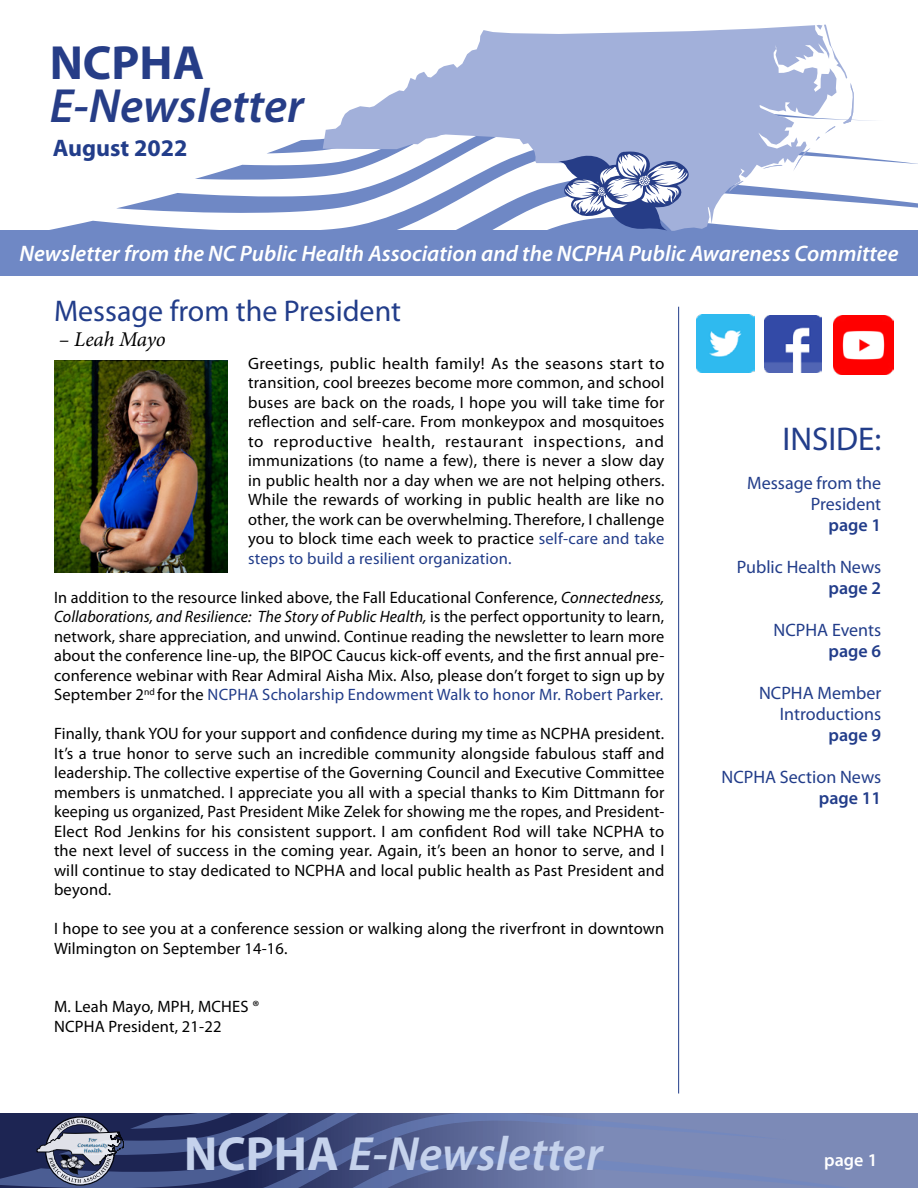
<style>
.page{position:relative;width:918px;height:1188px;background:#fff}
.page>*{position:absolute;margin:0;border:0;box-sizing:border-box;transform-origin:0 0}
.t1{font:italic 600 48.15px "Myriad Pro";color:#c5d2ec}
.t2{font:italic 600 48.15px "Myriad Pro";color:#263d87}
.t3{font:700 48.15px "Myriad Pro";color:#263d87}
.t4{font:33px "Myriad Pro";color:#223d8a}
.t5{font:30px "Myriad Pro";color:#223d8a}
.t6{font:700 24px "Myriad Pro";color:#223d8a}
.t7{font:italic 600 22.5px "Myriad Pro";color:#fff}
.t8{font:italic 21px "Minion Pro";letter-spacing:-.01em;color:#000}
.t9{font:18px/21px "Myriad Pro";color:#223d8a;text-align:right}
.t10{font:600 18px "Myriad Pro";color:#223d8a}
.t11{font:600 18px "Myriad Pro";color:#fff}
.t12{font:16.5px/19.5px "Myriad Pro";letter-spacing:.01em;color:#000;text-align:justify}
.s1{color:#223d8a}
.s2{font-style:italic}
.s3{font-weight:700;font-style:normal}
</style>
<div class="page">
<svg style="left:0;top:1113px;width:914px;height:75px;background:#5c6997"></svg>
<svg style="left:14px;top:160px;width:904px;height:71px"></svg>
<svg style="left:116px;top:119px;width:768px;height:94px"></svg>
<svg style="left:195px;top:119px;width:128px;height:61px"></svg>
<svg style="left:267px;top:119px;width:56px;height:34px"></svg>
<div style="left:0;top:231px;width:918px;height:45px;background:#6f88c5"></div>
<svg style="left:323px;top:25px;width:514px;height:206px;fill:#a2b0da"></svg>
<svg style="left:729px;top:181px;width:15px;height:11px"></svg>
<svg style="left:763px;top:165px;width:20px;height:4px"></svg>
<svg style="left:793px;top:148px;width:17px;height:23px"></svg>
<svg style="left:816px;top:25px;width:38px;height:116px"></svg>
<svg style="left:556px;top:149px;width:142px;height:82px"></svg>
<img style="left:697px;top:314px;width:57px;height:58px">
<img style="left:765px;top:316px;width:57px;height:56px">
<img style="left:54px;top:361px;width:174px;height:211px">
<hr style="left:678px;top:307px;width:1px;height:787px;background:#223d8a">
<img style="left:834px;top:316px;width:59px;height:59px">
<h1 class="t3" style="left:50px;top:31px;width:156px">NCPHA</h1>
<h1 class="t2" style="left:50px;top:76px;width:256px">E-Newsletter</h1>
<h3 class="t6" style="left:53px;top:132px;width:136px">August 2022</h3>
<h3 class="t7" style="left:19px;top:239px;width:881px">Newsletter from the NC Public Health Association and the NCPHA Public Awareness Committee</h3>
<h3 class="t5" style="left:54px;top:292px;width:349px">Message from the President</h3>
<p class="t8" style="left:59px;top:325px;width:109px">– Leah Mayo</p>
<p class="t12" style="left:248px;top:353px;width:418px">Greetings, public health family! As the seasons start to transition, cool breezes become more common, and school buses are back on the roads, I hope you will take time for reflection and self-care. From monkeypox and mosquitoes to reproductive health, restaurant inspections, and immunizations (to name a few), there is never a slow day in public health nor a day when we are not helping others.<br>While the rewards of working in public health are like no other, the work can be overwhelming. Therefore, I challenge you to block time each week to practice <span class="s1">self-care and take steps to build a resilient organization.</span></p>
<p class="t12" style="left:54px;top:587px;width:612px">In addition to the resource linked above, the Fall Educational Conference, <span class="s2">Connectedness, Collaborations, and Resilience: The Story of Public Health,</span> is the perfect opportunity to learn, network, share appreciation, and unwind. Continue reading the newsletter to learn more about the conference line-up, the BIPOC Caucus kick-off events, and the first annual pre&shy;conference webinar with Rear Admiral Aisha Mix. Also, please don’t forget to sign up by September 2<sup>nd</sup> for the <span class="s1">NCPHA Scholarship Endowment Walk to honor Mr. Robert Parker.</span></p>
<p class="t12" style="left:54px;top:724px;width:612px">Finally, thank YOU for your support and confidence during my time as NCPHA president.<br>It’s a true honor to serve such an incredible community alongside fabulous staff and leadership. The collective expertise of the Governing Council and Executive Committee members is unmatched. I appreciate you all with a special thanks to Kim Dittmann for keeping us organized, Past President Mike Zelek for showing me the ropes, and President-Elect Rod Jenkins for his consistent support. I am confident Rod will take NCPHA to the next level of success in the coming year. Again, it’s been an honor to serve, and I will continue to stay dedicated to NCPHA and local public health as Past President and beyond.</p>
<p class="t12" style="left:54px;top:919px;width:612px">I hope to see you at a conference session or walking along the riverfront in downtown<br>Wilmington on September 14-16.</p>
<p class="t12" style="left:54px;top:997px;width:207px">M. Leah Mayo, MPH, MCHES ®<br>NCPHA President, 21-22</p>
<h1 class="t1" style="left:184px;top:1124px;width:420px"><span class="s3">NCPHA</span> E-Newsletter</h1>
<h2 class="t4" style="left:782px;top:418px;width:100px">INSIDE:</h2>
<p class="t9" style="left:747px;top:472px;width:136px">Message from the<br>President</p>
<p class="t10" style="left:829px;top:513px;width:54px">page 1</p>
<p class="t9" style="left:737px;top:556px;width:146px">Public Health News</p>
<p class="t10" style="left:829px;top:576px;width:54px">page 2</p>
<p class="t9" style="left:774px;top:619px;width:109px">NCPHA Events</p>
<p class="t10" style="left:829px;top:639px;width:54px">page 6</p>
<p class="t9" style="left:759px;top:682px;width:124px">NCPHA Member<br>Introductions</p>
<p class="t10" style="left:829px;top:723px;width:54px">page 9</p>
<p class="t9" style="left:722px;top:766px;width:161px">NCPHA Section News</p>
<p class="t10" style="left:819px;top:786px;width:64px">page 11</p>
<p class="t11" style="left:824px;top:1148px;width:55px">page 1</p>
</div>
